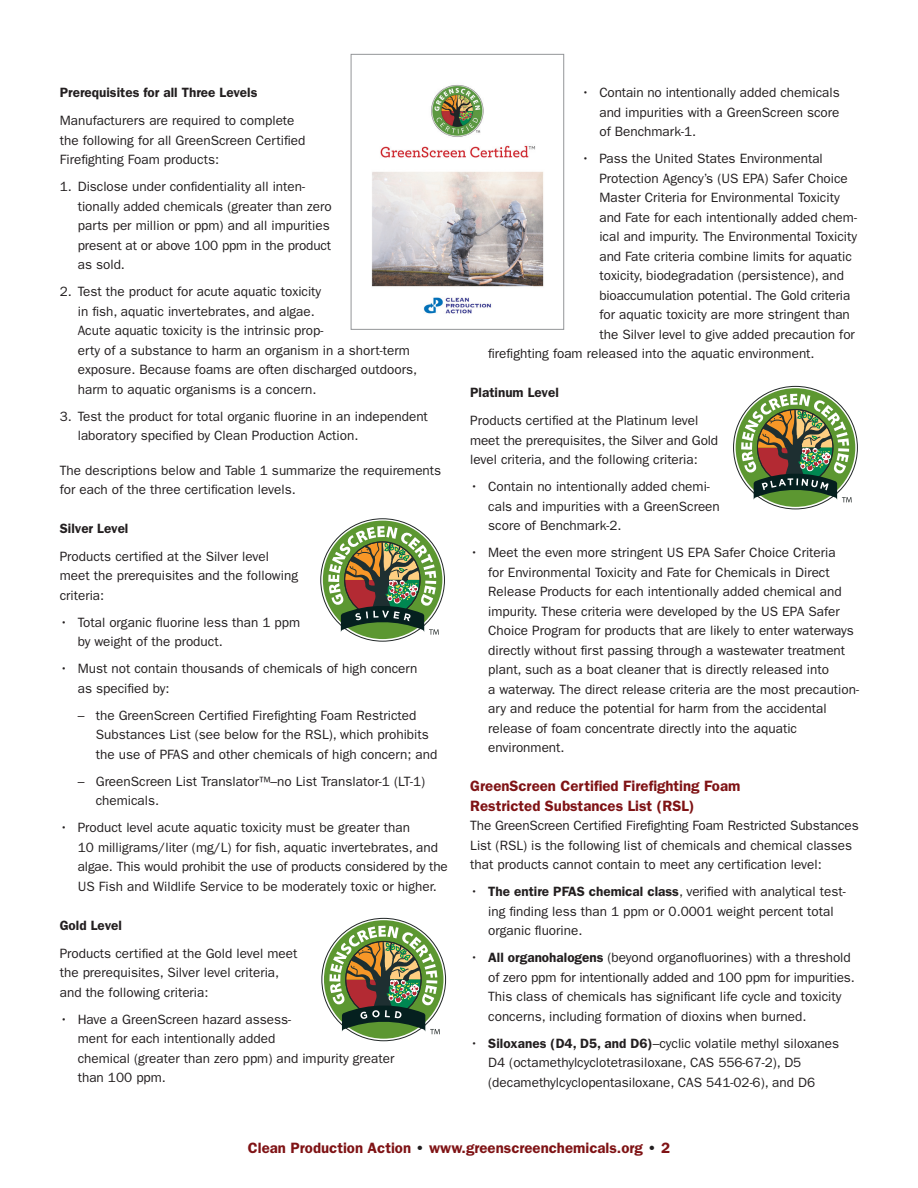
<style>
.page{position:relative;width:918px;height:1188px;background:#fff}
.page>*{position:absolute;margin:0;border:0;box-sizing:border-box;transform-origin:0 0}
.t1{font:600 15px/19.5px "ITC Franklin Gothic Std";color:#7f1315}
.t2{font:13.5px/19.5px "ITC Franklin Gothic Std";color:#231f20}
.t3{font:600 13.5px "ITC Franklin Gothic Std";color:#231f20}
.s1{font-weight:600}
.s2{color:#231f20}
</style>
<div class="page">
<img style="left:371px;top:85px;width:173px;height:229px">
<div style="left:351px;top:54px;width:213px;height:276px;border:1px solid #939598"></div>
<div style="left:323px;top:521px;width:119px;height:118px;background:#5c9731;border-radius:50%"></div>
<svg style="left:328px;top:526px;width:111px;height:109px"></svg>
<div style="left:324px;top:920px;width:119px;height:119px;background:#5c9731;border-radius:50%"></div>
<svg style="left:329px;top:926px;width:111px;height:108px"></svg>
<div style="left:736px;top:388px;width:119px;height:119px;background:#5c9731;border-radius:50%"></div>
<svg style="left:741px;top:394px;width:111px;height:108px"></svg>
<p class="t3" style="left:60px;top:85px;width:199px">Prerequisites for all Three Levels</p>
<p class="t2" style="left:60px;top:111px;width:247px">Manufacturers are required to complete the following for all GreenScreen Certified<br>Firefighting Foam products:</p>
<p class="t2" style="left:78px;top:177px;width:256px;text-indent:-18px">1. Disclose under confidentiality all inten&shy;tionally added chemicals (greater than zero parts per million or ppm) and all impurities present at or above 100 ppm in the product as sold.</p>
<p class="t2" style="left:78px;top:282px;width:341px;text-indent:-18px">2. Test the product for acute aquatic toxicity<br>in fish, aquatic invertebrates, and algae.<br>Acute aquatic toxicity is the intrinsic prop-<br>erty of a substance to harm an organism in a short-term exposure. Because foams are often discharged outdoors, harm to aquatic organisms is a concern.</p>
<p class="t2" style="left:78px;top:406px;width:352px;text-indent:-18px">3. Test the product for total organic fluorine in an independent laboratory specified by Clean Production Action.</p>
<p class="t2" style="left:60px;top:460px;width:383px">The descriptions below and Table 1 summarize the requirements for each of the three certification levels.</p>
<p class="t3" style="left:60px;top:521px;width:70px">Silver Level</p>
<p class="t2" style="left:60px;top:547px;width:240px">Products certified at the Silver level meet the prerequisites and the following criteria:</p>
<p class="t2" style="left:78px;top:613px;width:224px;text-indent:-18px">• Total organic fluorine less than 1 ppm by weight of the product.</p>
<p class="t2" style="left:78px;top:659px;width:341px;text-indent:-18px">• Must not contain thousands of chemicals of high concern as specified by:</p>
<p class="t2" style="left:96px;top:706px;width:343px;text-indent:-18px">– the GreenScreen Certified Firefighting Foam Restricted<br>Substances List (see below for the RSL), which prohibits the use of PFAS and other chemicals of high concern; and</p>
<p class="t2" style="left:96px;top:772px;width:331px;text-indent:-18px">– GreenScreen List Translator™–no List Translator-1 (LT-1) chemicals.</p>
<p class="t2" style="left:78px;top:818px;width:372px;text-indent:-18px">• Product level acute aquatic toxicity must be greater than<br>10 milligrams/liter (mg/L) for fish, aquatic invertebrates, and algae. This would prohibit the use of products considered by the U S Fish and Wildlife Service to be moderately toxic or higher.</p>
<p class="t3" style="left:60px;top:917px;width:64px">Gold Level</p>
<p class="t2" style="left:60px;top:943px;width:239px">Products certified at the Gold level meet the prerequisites, Silver level criteria, and the following criteria:</p>
<p class="t2" style="left:78px;top:1009px;width:318px;text-indent:-18px">• Have a GreenScreen hazard assess-<br>ment for each intentionally added<br>chemical (greater than zero ppm) and impurity greater than 100 ppm.</p>
<p class="t2" style="left:599px;top:83px;width:242px;text-align:justify;text-indent:-18px">• Contain no intentionally added chemicals and impurities with a GreenScreen score of Benchmark-1.</p>
<p class="t2" style="left:599px;top:149px;width:259px;text-indent:-18px">• Pass the United States Environmental Protection Agency’s (U S EPA) Safer Choice Master Criteria for Environmental Toxicity and Fate for each intentionally added chem&shy;ical and impurity. The Environmental Toxicity and Fate criteria combine limits for aquatic toxicity, biodegradation (persistence), and bioaccumulation potential. The Gold criteria for aquatic toxicity are more stringent than the Silver level to give added precaution for</p>
<p class="t2" style="left:488px;top:344px;width:328px">firefighting foam released into the aquatic environment.</p>
<p class="t3" style="left:470px;top:385px;width:90px">Platinum Level</p>
<p class="t2" style="left:470px;top:411px;width:249px">Products certified at the Platinum level meet the prerequisites, the Silver and Gold level criteria, and the following criteria:</p>
<p class="t2" style="left:488px;top:477px;width:233px;text-indent:-18px">• Contain no intentionally added chemi&shy;cals and impurities with a GreenScreen score of Benchmark-2.</p>
<p class="t2" style="left:488px;top:543px;width:355px;text-indent:-18px">• Meet the even more stringent US EPA Safer Choice Criteria for Environmental Toxicity and Fate for Chemicals in Direct Release Products for each intentionally added chemical and impurity. These criteria were developed by the U S EPA</p>
<p class="t2" style="left:488px;top:601px;width:372px;text-indent:320px">Safer Choice Program for products that are likely to enter waterways directly without first passing through a wastewater treatment plant, such as a boat cleaner that is directly released into<br>a waterway. The direct release criteria are the most precaution&shy;ary and reduce the potential for harm from the accidental release of foam concentrate directly into the aquatic environment.</p>
<p class="t1" style="left:470px;top:776px;width:272px">GreenScreen Certified Firefighting Foam<br>Restricted Substances List (RSL)</p>
<p class="t2" style="left:470px;top:816px;width:390px">The GreenScreen Certified Firefighting Foam Restricted Substances<br>List (RSL) is the following list of chemicals and chemical classes that products cannot contain to meet any certification level:</p>
<p class="t2" style="left:488px;top:882px;width:359px;text-indent:-18px">• <span class="s1">The entire PFAS chemical class</span>, verified with analytical test&shy;ing finding less than 1 ppm or 0.0001 weight percent total organic fluorine.</p>
<p class="t2" style="left:488px;top:948px;width:368px;text-indent:-18px">• <span class="s1">All organohalogens</span> (beyond organofluorines) with a threshold of zero ppm for intentionally added and 100 ppm for impurities.<br>This class of chemicals has significant life cycle and toxicity concerns, including formation of dioxins when burned.</p>
<p class="t2" style="left:488px;top:1033px;width:352px;text-indent:-18px">• <span class="s1">Siloxanes (D4, D5, and D6)</span>–cyclic volatile methyl siloxanes<br>D4 (octamethylcyclotetrasiloxane, CAS 556-67-2), D5 (decamethylcyclopentasiloxane, CAS 541-02-6), and D6</p>
<p class="t1" style="left:248px;top:1138px;width:424px">Clean Production Action <span class="s2">•</span> www.greenscreenchemicals.org <span class="s2">•</span> 2</p>
</div>
